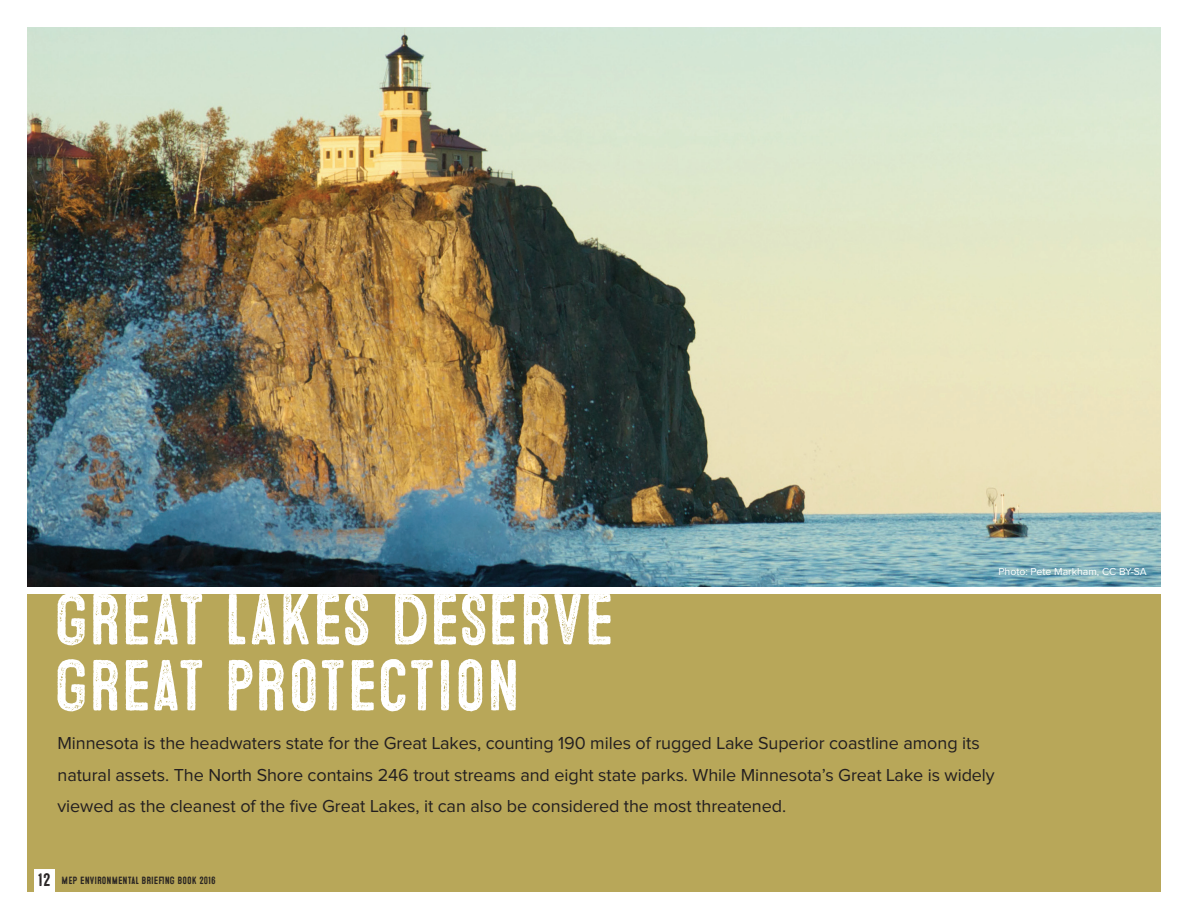
<style>
.page{position:relative;width:1188px;height:918px;background:#fff}
.page>*{position:absolute;margin:0;border:0;box-sizing:border-box;transform-origin:0 0}
.t1{font:72px/66px "Microbrew Three";letter-spacing:-.01em;color:#fff}
.t2{font:18px/31.5px "Proxima Nova";letter-spacing:-.005em;color:#231f20}
.t3{font:18px "Microbrew Three";color:#231f20}
.t4{font:10.5px "Microbrew Three";color:#231f20}
.t5{font:10.5px "Proxima Nova";color:#fff}
</style>
<div class="page">
<div style="left:27px;top:594px;width:1134px;height:297px;background:#b8a759"></div>
<img style="left:27px;top:27px;width:1134px;height:559px">
<div style="left:34px;top:869px;width:20px;height:27px;background:#fff"></div>
<p class="t1" style="left:54px;top:589px;width:562px">GREAT LAKES DESERVE<br>GREAT PROTECTION</p>
<p class="t5" style="left:998px;top:567px;width:150px">Photo: Pete Markham, CC BY-SA</p>
<p class="t2" style="left:57px;top:728px;width:939px">Minnesota is the headwaters state for the Great Lakes, counting 190 miles of rugged Lake Superior coastline among its natural assets. The North Shore contains 246 trout streams and eight state parks. While Minnesota’s Great Lake is widely viewed as the cleanest of the five Great Lakes, it can also be considered the most threatened.</p>
<p class="t3" style="left:38px;top:870px;width:14px">12</p>
<p class="t4" style="left:62px;top:875px;width:156px">MEP ENVIRONMENTAL BRIEFING BOOK 2016</p>
</div>
